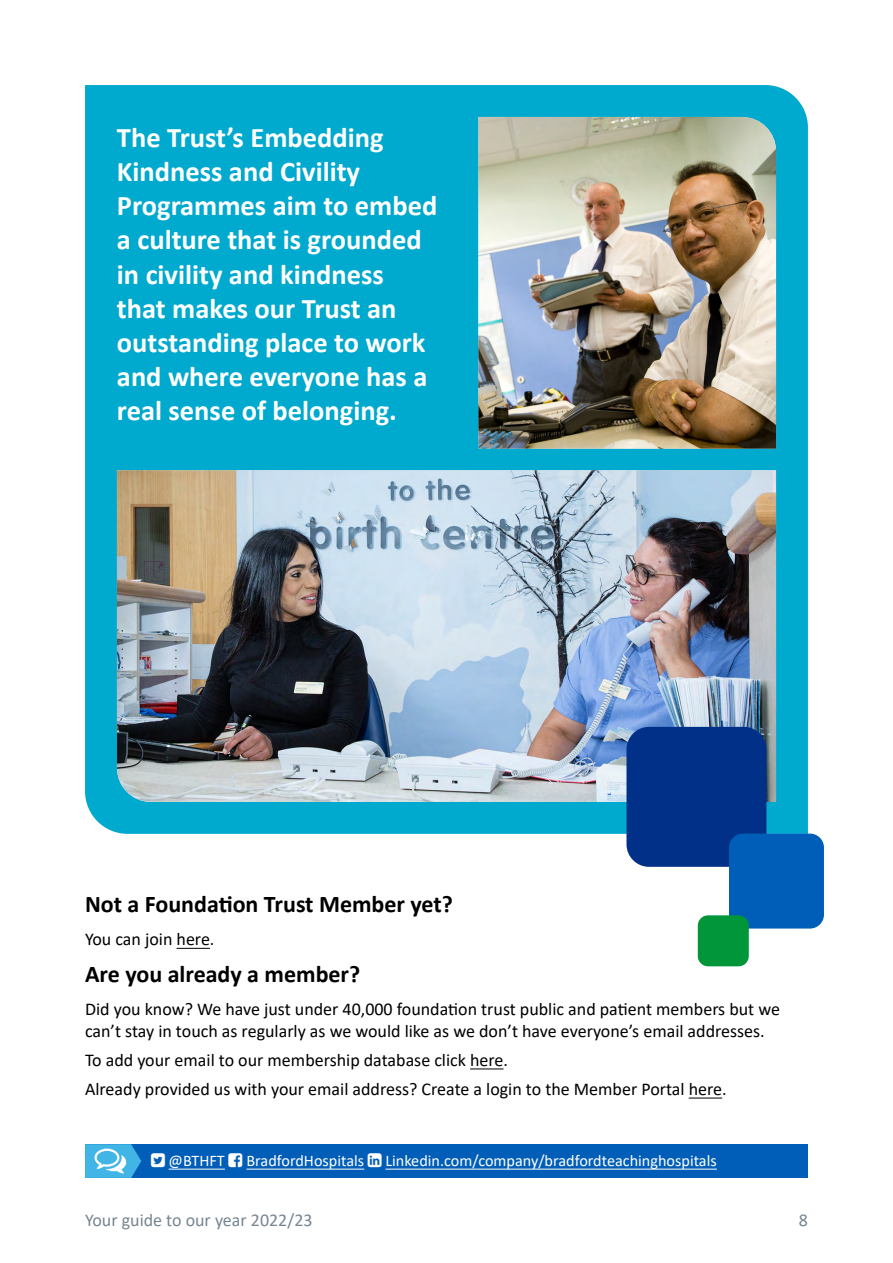
<style>
.page{position:relative;width:893px;height:1263px;background:#fff}
.page>*{position:absolute;margin:0;border:0;box-sizing:border-box;transform-origin:0 0}
.t1{font:700 28.5px/34.2px "Calibri";color:#fff}
.t2{font:700 24px "Calibri";color:#000}
.t3{font:18px/21.6px "Calibri";color:#000}
.t4{font:18px "Calibri";color:#768692}
.t5{font:16.2px "Calibri";color:#fff}
</style>
<div class="page">
<div style="left:85px;top:85px;width:723px;height:749px;background:#00a9ce"></div>
<img style="left:478px;top:117px;width:298px;height:332px">
<img style="left:117px;top:470px;width:659px;height:332px">
<hr style="left:177px;top:948px;width:33px;height:1px;background:#000">
<hr style="left:470px;top:1068px;width:33px;height:1px;background:#000">
<hr style="left:689px;top:1098px;width:33px;height:1px;background:#000">
<div style="left:85px;top:1144px;width:723px;height:34px;background:#005eb8"></div>
<hr style="left:169px;top:1169px;width:56px;height:1px;background:#fff">
<hr style="left:246px;top:1169px;width:118px;height:1px;background:#fff">
<hr style="left:385px;top:1169px;width:332px;height:1px;background:#fff">
<svg style="left:85px;top:1144px;width:56px;height:34px;background:#55b8e5"></svg>
<div style="left:626px;top:727px;width:140px;height:140px;background:#003087;border-radius:22px"></div>
<div style="left:729px;top:833px;width:95px;height:95px;background:#005eb8;border-radius:14px"></div>
<div style="left:698px;top:915px;width:51px;height:51px;background:#009639;border-radius:10px"></div>
<h1 class="t1" style="left:117px;top:120px;width:322px">The Trust’s Embedding<br>Kindness and Civility<br>Programmes aim to embed a culture that is grounded in civility and kindness that makes our Trust an outstanding place to work and where everyone has a real sense of belonging.</h1>
<h2 class="t2" style="left:85px;top:887px;width:369px">Not a Foundation Trust Member yet?</h2>
<p class="t3" style="left:85px;top:928px;width:131px">You can join here.</p>
<h2 class="t2" style="left:85px;top:957px;width:277px">Are you already a member?</h2>
<p class="t3" style="left:85px;top:998px;width:696px">Did you know? We have just under 40,000 foundation trust public and patient members but we can’t stay in touch as regularly as we would like as we don’t have everyone’s email addresses.</p>
<p class="t3" style="left:85px;top:1045px;width:643px;line-height:29.1px">To add your email to our membership database click here.<br>Already provided us with your email address? Create a login to the Member Portal here.</p>
<p class="t5" style="left:169px;top:1149px;width:58px">@BTHFT</p>
<p class="t5" style="left:246px;top:1149px;width:119px">BradfordHospitals</p>
<p class="t5" style="left:385px;top:1149px;width:333px">Linkedin.com/company/bradfordteachinghospitals</p>
<p class="t4" style="left:85px;top:1207px;width:229px">Your guide to our year 2022/23</p>
<p class="t4" style="left:799px;top:1207px;width:11px">8</p>
</div>
